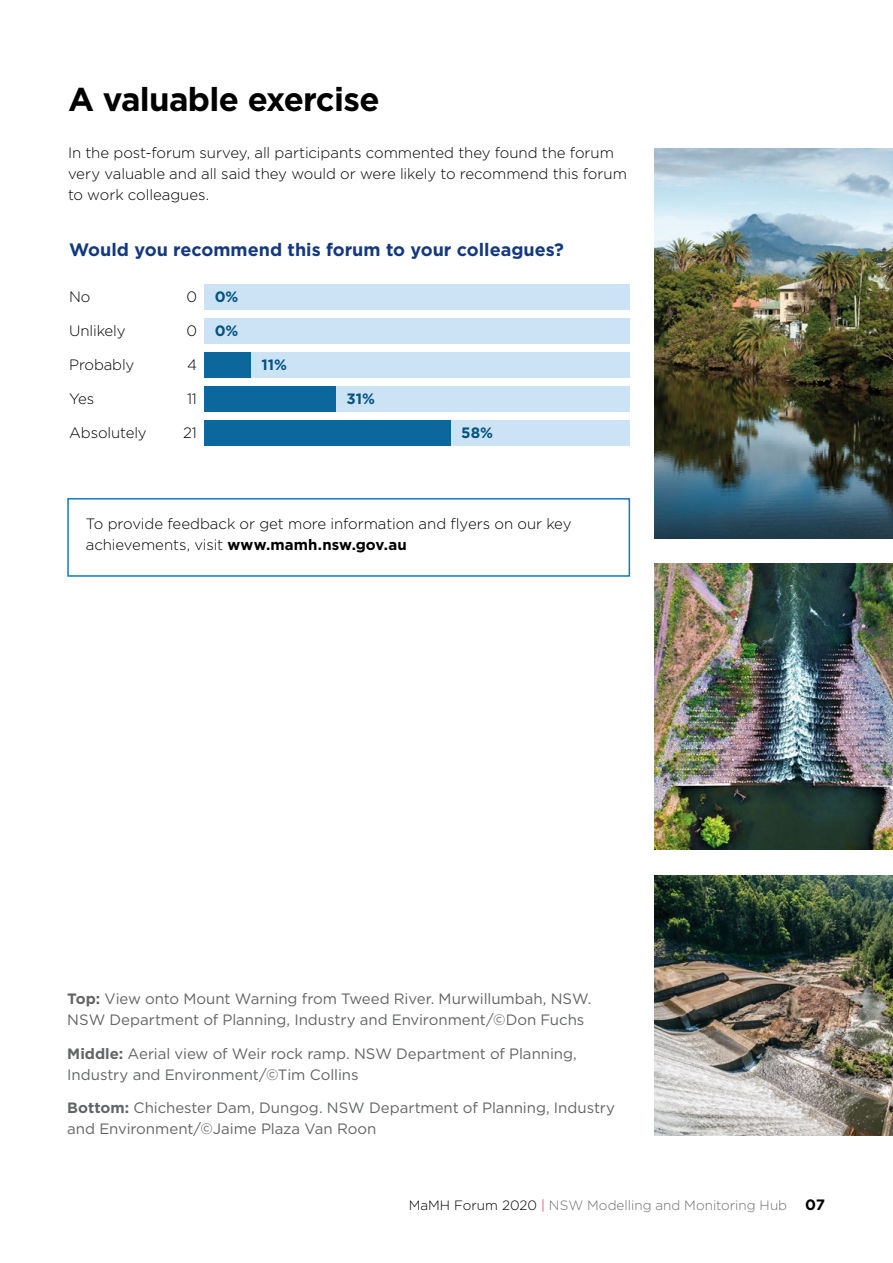
<style>
.page{position:relative;width:893px;height:1263px;background:#fff}
.page>*{position:absolute;margin:0;border:0;box-sizing:border-box;transform-origin:0 0}
.Heading_1{font:700 33px "Gotham";letter-spacing:-.02em;color:#000}
.t1{font:700 18px "Gotham";color:#15397f}
.caption_text{font:15px/21px "Gotham";letter-spacing:-.005em;color:#636466}
.Body_-_Black_text{font:300 15px/21px "Gotham";letter-spacing:-.005em;color:#000}
.t2{font:700 15px "Gotham";color:#02537f}
.t3{font:300 13.5px "Gotham";color:#6d6e71}
.s1{font-weight:300;color:#000}
.s2{font-weight:700}
.s3{color:#000}
.s4{color:#e3173e}
.s5{font-weight:700;font-size:15px;color:#000}
</style>
<div class="page">
<div style="left:204px;top:284px;width:425px;height:26px;background:#cce3f6"></div>
<div style="left:204px;top:318px;width:425px;height:26px;background:#cce3f6"></div>
<div style="left:204px;top:352px;width:425px;height:26px;background:#cce3f6"></div>
<div style="left:204px;top:386px;width:425px;height:26px;background:#cce3f6"></div>
<div style="left:204px;top:420px;width:425px;height:26px;background:#cce3f6"></div>
<div style="left:204px;top:352px;width:47px;height:26px;background:#0c689c"></div>
<div style="left:204px;top:386px;width:132px;height:26px;background:#0c689c"></div>
<div style="left:204px;top:420px;width:247px;height:26px;background:#0c689c"></div>
<div style="left:67px;top:498px;width:563px;height:79px;border:2px solid #0d7cba"></div>
<img style="left:655px;top:149px;width:238px;height:389px">
<img style="left:655px;top:564px;width:238px;height:286px">
<img style="left:655px;top:875px;width:238px;height:260px">
<h2 class="Heading_1" style="left:68px;top:78px;width:313px">A valuable exercise</h2>
<p class="Body_-_Black_text" style="left:68px;top:142px;width:560px">In the post-forum survey, all participants commented they found the forum very valuable and all said they would or were likely to recommend this forum to work colleagues.</p>
<p class="t1" style="left:69px;top:237px;width:496px">Would you recommend this forum to your colleagues?</p>
<p class="Body_-_Black_text" style="left:69px;top:286px;width:23px">No</p>
<p class="t2" style="left:186px;top:287px;width:54px"><span class="s1">0</span> 0%</p>
<p class="Body_-_Black_text" style="left:69px;top:320px;width:58px">Unlikely</p>
<p class="t2" style="left:186px;top:321px;width:54px"><span class="s1">0</span> 0%</p>
<p class="Body_-_Black_text" style="left:69px;top:354px;width:67px">Probably</p>
<p class="Body_-_Black_text" style="left:187px;top:354px;width:11px">4</p>
<p class="t2" style="left:261px;top:355px;width:27px">11%</p>
<p class="Body_-_Black_text" style="left:69px;top:388px;width:27px">Yes</p>
<p class="Body_-_Black_text" style="left:187px;top:388px;width:11px">11</p>
<p class="t2" style="left:346px;top:389px;width:30px">31%</p>
<p class="Body_-_Black_text" style="left:69px;top:422px;width:79px">Absolutely</p>
<p class="Body_-_Black_text" style="left:183px;top:422px;width:15px">21</p>
<p class="t2" style="left:461px;top:423px;width:33px">58%</p>
<p class="Body_-_Black_text" style="left:86px;top:512px;width:487px">To provide feedback or get more information and flyers on our key achievements, visit <span class="s2">www.mamh.nsw.gov.au</span></p>
<p class="caption_text" style="left:67px;top:988px;width:526px"><span class="s2">Top:</span> View onto Mount Warning from Tweed River. Murwillumbah, NSW.<br>NSW Department of Planning, Industry and Environment/©Don Fuchs</p>
<p class="caption_text" style="left:67px;top:1042px;width:511px"><span class="s2">Middle:</span> Aerial view of Weir rock ramp. NSW Department of Planning,<br>Industry and Environment/©Tim Collins</p>
<p class="caption_text" style="left:67px;top:1097px;width:549px"><span class="s2">Bottom:</span> Chichester Dam, Dungog. NSW Department of Planning, Industry and Environment/©Jaime Plaza Van Roon</p>
<p class="t3" style="left:409px;top:1197px;width:418px"><span class="s3">MaMH Forum 2020</span> <span class="s4">|</span> NSW Modelling and Monitoring Hub <span class="s5">07</span></p>
</div>
